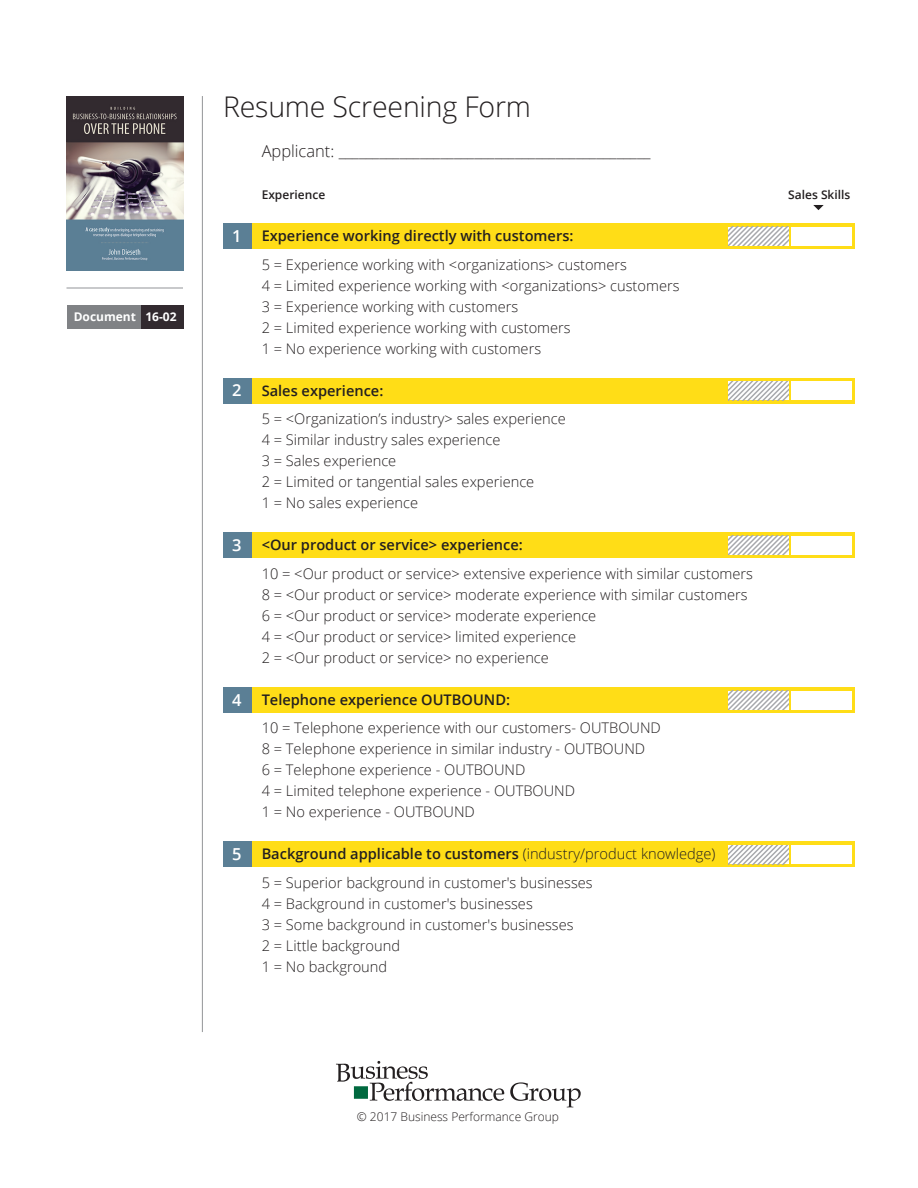
<style>
.page{position:relative;width:918px;height:1188px;background:#fff}
.page>*{position:absolute;margin:0;border:0;box-sizing:border-box;transform-origin:0 0}
.t1{font:300 28.5px "Open Sans";letter-spacing:-.005em;color:#231f20}
.t2{font:300 16.5px "Open Sans";color:#231f20}
.t3{font:600 16.5px "Open Sans";color:#fff}
.t4{font:300 14.7px/21px "Open Sans";color:#231f20}
.t5{font:600 14.7px "Open Sans";color:#231f20}
.t6{font:300 12px "Open Sans";color:#231f20}
.t7{font:600 12px "Open Sans";color:#231f20}
.t8{font:700 12px "Open Sans";color:#fff}
.s1{font-weight:600}
</style>
<div class="page">
<div style="left:224px;top:842px;width:631px;height:25px;background:#ffdd17"></div>
<div style="left:224px;top:842px;width:28px;height:25px;background:#5b7f95"></div>
<div style="left:791px;top:845px;width:60px;height:19px;background:#fff"></div>
<div style="left:224px;top:688px;width:631px;height:25px;background:#ffdd17"></div>
<div style="left:224px;top:688px;width:28px;height:25px;background:#5b7f95"></div>
<div style="left:791px;top:691px;width:60px;height:19px;background:#fff"></div>
<div style="left:224px;top:533px;width:631px;height:25px;background:#ffdd17"></div>
<div style="left:224px;top:533px;width:28px;height:25px;background:#5b7f95"></div>
<div style="left:791px;top:536px;width:60px;height:19px;background:#fff"></div>
<div style="left:224px;top:378px;width:631px;height:25px;background:#ffdd17"></div>
<div style="left:224px;top:378px;width:28px;height:25px;background:#5b7f95"></div>
<div style="left:791px;top:381px;width:60px;height:19px;background:#fff"></div>
<div style="left:224px;top:224px;width:631px;height:25px;background:#ffdd17"></div>
<div style="left:224px;top:224px;width:28px;height:25px;background:#5b7f95"></div>
<div style="left:791px;top:227px;width:60px;height:19px;background:#fff"></div>
<svg style="left:336px;top:1061px;width:168px;height:40px"></svg>
<svg style="left:510px;top:1082px;width:71px;height:25px"></svg>
<div style="left:354px;top:1086px;width:14px;height:13px;background:#00693f"></div>
<hr style="left:202px;top:96px;width:1px;height:936px;background:#939598">
<div style="left:67px;top:305px;width:116px;height:24px;background:#808285"></div>
<div style="left:141px;top:305px;width:42px;height:24px;background:#322a2f"></div>
<hr style="left:67px;top:288px;width:116px;height:1px;background:#939598">
<img style="left:67px;top:96px;width:116px;height:174px">
<svg style="left:813px;top:205px;width:11px;height:5px"></svg>
<svg style="left:728px;top:227px;width:60px;height:19px"></svg>
<svg style="left:728px;top:381px;width:60px;height:19px"></svg>
<svg style="left:728px;top:536px;width:60px;height:19px"></svg>
<svg style="left:728px;top:691px;width:60px;height:19px"></svg>
<svg style="left:728px;top:845px;width:60px;height:19px"></svg>
<p class="t8" style="left:74px;top:308px;width:104px">Document 16-02</p>
<h1 class="t1" style="left:223px;top:87px;width:309px">Resume Screening Form</h1>
<p class="t3" style="left:232px;top:224px;width:11px">1</p>
<p class="t3" style="left:232px;top:379px;width:11px">2</p>
<p class="t3" style="left:232px;top:533px;width:11px">3</p>
<p class="t3" style="left:232px;top:688px;width:11px">4</p>
<p class="t3" style="left:232px;top:843px;width:11px">5</p>
<p class="t2" style="left:262px;top:140px;width:391px">Applicant: ______________________________________________</p>
<p class="t7" style="left:262px;top:187px;width:65px">Experience</p>
<p class="t7" style="left:788px;top:187px;width:64px">Sales Skills</p>
<p class="t5" style="left:262px;top:226px;width:313px">Experience working directly with customers:</p>
<p class="t4" style="left:262px;top:253px;width:419px">5 = Experience working with &lt;organizations&gt; customers<br>4 = Limited experience working with &lt;organizations&gt; customers 3 = Experience working with customers<br>2 = Limited experience working with customers<br>1 = No experience working with customers</p>
<p class="t5" style="left:262px;top:380px;width:123px">Sales experience:</p>
<p class="t4" style="left:262px;top:408px;width:306px">5 = &lt;Organization’s industry&gt; sales experience 4 = Similar industry sales experience<br>3 = Sales experience<br>2 = Limited or tangential sales experience<br>1 = No sales experience</p>
<p class="t5" style="left:262px;top:535px;width:263px">&lt;Our product or service&gt; experience:</p>
<p class="t4" style="left:262px;top:562px;width:493px">10 = &lt;Our product or service&gt; extensive experience with similar customers 8 = &lt;Our product or service&gt; moderate experience with similar customers 6 = &lt;Our product or service&gt; moderate experience<br>4 = &lt;Our product or service&gt; limited experience<br>2 = &lt;Our product or service&gt; no experience</p>
<p class="t5" style="left:262px;top:689px;width:250px">Telephone experience OUTBOUND:</p>
<p class="t4" style="left:262px;top:717px;width:401px">10 = Telephone experience with our customers- OUTBOUND 8 = Telephone experience in similar industry - OUTBOUND<br>6 = Telephone experience - OUTBOUND<br>4 = Limited telephone experience - OUTBOUND<br>1 = No experience - OUTBOUND</p>
<p class="t4" style="left:262px;top:839px;width:455px;line-height:28.5px"><span class="s1">Background applicable to customers</span> (industry/product knowledge)<br>5 = Superior background in customer's businesses</p>
<p class="t4" style="left:262px;top:893px;width:313px">4 = Background in customer's businesses<br>3 = Some background in customer's businesses<br>2 = Little background<br>1 = No background</p>
<p class="t6" style="left:357px;top:1109px;width:204px">© 2017 Business Performance Group</p>
</div>
